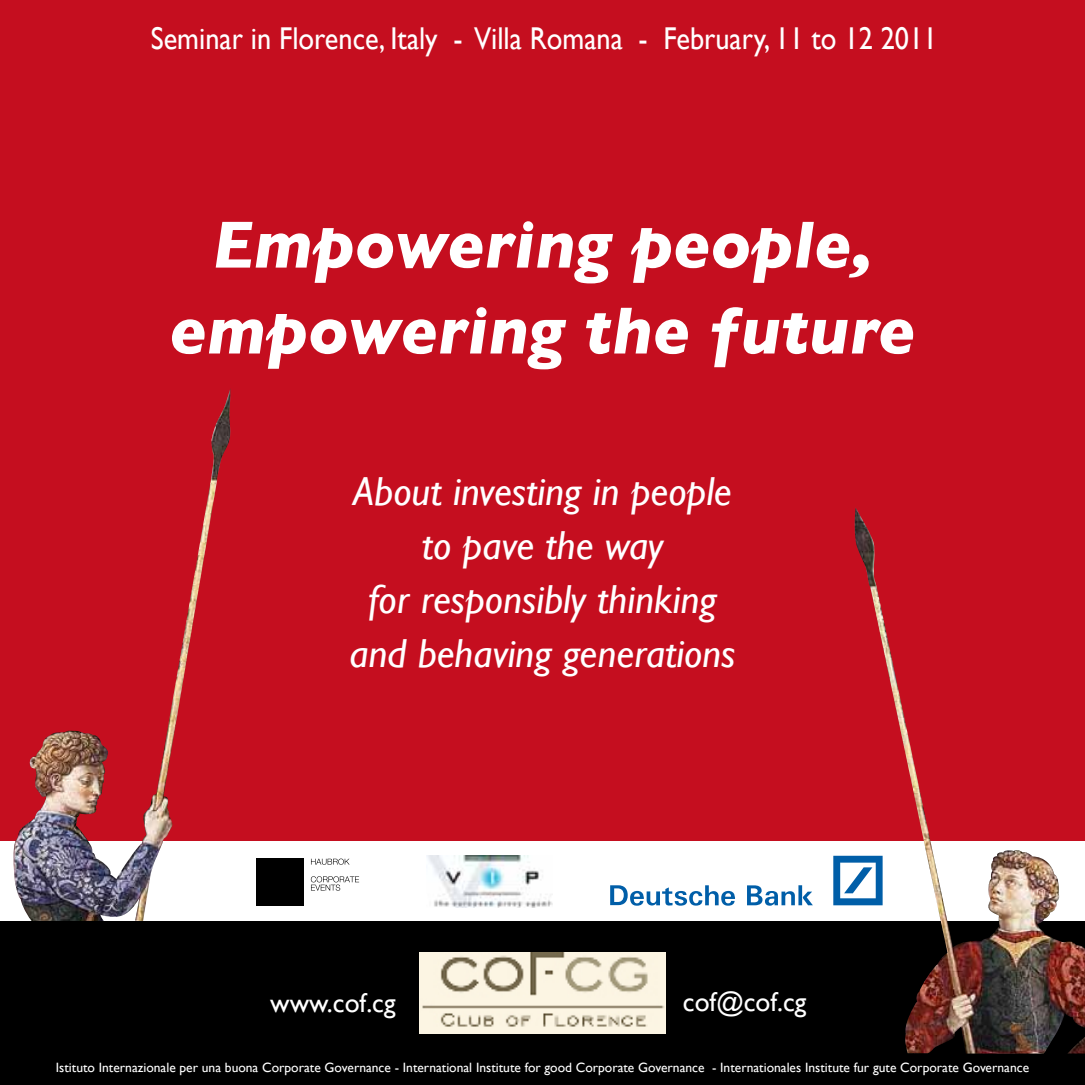
<style>
.page{position:relative;width:1085px;height:1085px;background:#fff}
.page>*{position:absolute;margin:0;border:0;box-sizing:border-box;transform-origin:0 0}
.t1{font:italic 700 67.5px/86px "Gill Sans";color:#fff;text-align:center}
.t2{font:italic 40.5px/54px "Gill Sans";color:#fff;text-align:center}
.t3{font:31.5px "Gill Sans";color:#fff;scale:.9 1}
.t4{font:27px "Gill Sans";color:#fff}
.t5{font:13.5px "Gill Sans";color:#fff}
</style>
<div class="page">
<div style="left:0;top:0;width:1084px;height:840px;background:#c50e1f"></div>
<svg style="left:747px;top:885px;width:65px;height:20px"></svg>
<svg style="left:833px;top:855px;width:21px;height:50px"></svg>
<svg style="left:610px;top:885px;width:125px;height:20px"></svg>
<img style="left:14px;top:389px;width:217px;height:531px">
<div style="left:0;top:921px;width:1084px;height:163px;background:#000"></div>
<img style="left:854px;top:507px;width:230px;height:546px">
<img style="left:419px;top:952px;width:246px;height:81px">
<img style="left:426px;top:855px;width:126px;height:52px">
<div style="left:257px;top:858px;width:47px;height:47px;background:#000"></div>
<svg style="left:311px;top:858px;width:38px;height:6px"></svg>
<svg style="left:311px;top:876px;width:48px;height:14px"></svg>
<h3 class="t3" style="left:151px;top:19px;width:875px">Seminar in Florence, Italy - Villa Romana - February, 11 to 12 2011</h3>
<h1 class="t1" style="left:169px;top:201px;width:747px">Empowering people, empowering the future</h1>
<h2 class="t2" style="left:349px;top:464px;width:387px">About investing in people to pave the way<br>for responsibly thinking and behaving generations</h2>
<h3 class="t4" style="left:270px;top:986px;width:127px">www.cof.cg</h3>
<h3 class="t4" style="left:682px;top:985px;width:125px">cof@cof.cg</h3>
<p class="t5" style="left:56px;top:1059px;width:974px">Istituto Internazionale per una buona Corporate Governance - International Institute for good Corporate Governance - Internationales Institute fur gute Corporate Governance</p>
</div>
